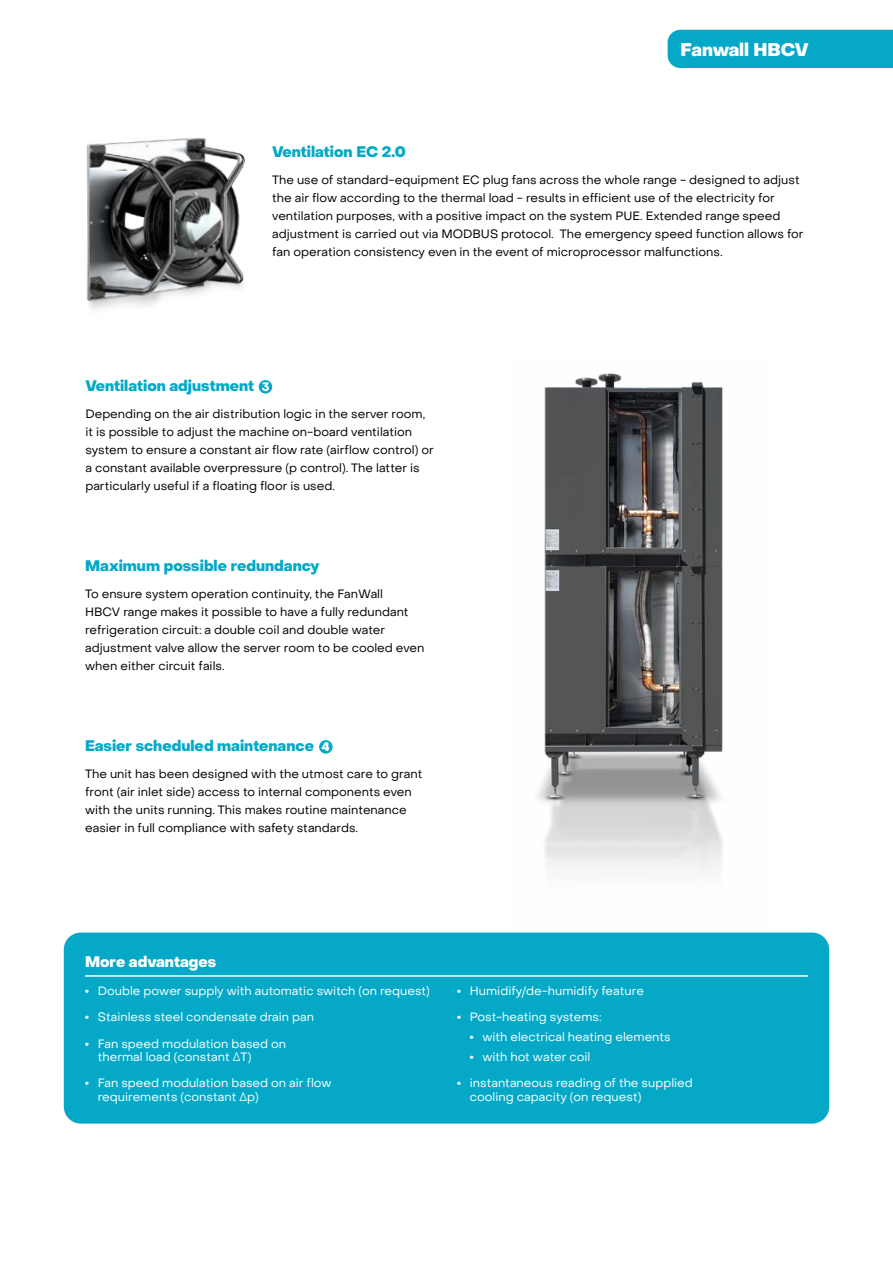
<style>
.page{position:relative;width:893px;height:1263px;background:#fff}
.page>*{position:absolute;margin:0;border:0;box-sizing:border-box;transform-origin:0 0}
.t1{font:800 18px "Object Sans";color:#fff}
.t2{font:800 15px "Object Sans";color:#05a9c7}
.t3{font:800 15px "Object Sans";color:#fff}
.t4{font:12px/18px "Object Sans";color:#000}
.t5{font:12px/13.5px "Object Sans";color:#fff}
.t6{font:800 12px "Object Sans";color:#fff}
.s1{font-weight:800}
.s2{font-family:"Barlow"}
</style>
<div class="page">
<div style="left:668px;top:30px;width:225px;height:38px;background:#05a9c7"></div>
<img style="left:537px;top:373px;width:186px;height:500px">
<div style="left:64px;top:932px;width:765px;height:191px;background:#05a9c7;border-radius:17px"></div>
<div style="left:319px;top:740px;width:14px;height:14px;background:#05a9c7;border-radius:50%"></div>
<img style="left:86px;top:138px;width:159px;height:171px">
<div style="left:259px;top:380px;width:13px;height:14px;background:#05a9c7;border-radius:50%"></div>
<hr style="left:85px;top:975px;width:723px;height:2px;background:#fff">
<h1 class="t1" style="left:680px;top:38px;width:130px">Fanwall HBCV</h1>
<p class="t2" style="left:272px;top:143px;width:135px">Ventilation EC 2.0</p>
<p class="t4" style="left:272px;top:171px;width:533px">The use of standard-equipment EC plug fans across the whole range - designed to adjust the air flow according to the thermal load - results in efficient use of the electricity for ventilation purposes, with a positive impact on the system PUE. Extended range speed adjustment is carried out via MODBUS protocol. The emergency speed function allows for fan operation consistency even in the event of microprocessor malfunctions.</p>
<p class="t2" style="left:85px;top:377px;width:170px">Ventilation adjustment</p>
<p class="t4" style="left:85px;top:405px;width:350px">Depending on the air distribution logic in the server room, it is possible to adjust the machine on-board ventilation system to ensure a constant air flow rate (airflow control) or a constant available overpressure (Δp control). The latter is particularly useful if a floating floor is used.</p>
<p class="t6" style="left:262px;top:379px;width:9px">3</p>
<p class="t2" style="left:85px;top:557px;width:236px">Maximum possible redundancy</p>
<p class="t4" style="left:85px;top:585px;width:341px">To ensure system operation continuity, the FanWall<br>HBCV range makes it possible to have a fully redundant refrigeration circuit: a double coil and double water adjustment valve allow the server room to be cooled even when either circuit fails.</p>
<p class="t2" style="left:85px;top:737px;width:230px">Easier scheduled maintenance</p>
<p class="t4" style="left:85px;top:765px;width:339px">The unit has been designed with the utmost care to grant front (air inlet side) access to internal components even with the units running. This makes routine maintenance easier in full compliance with safety standards.</p>
<p class="t6" style="left:322px;top:739px;width:9px">4</p>
<p class="t3" style="left:85px;top:953px;width:133px">More advantages</p>
<p class="t5" style="left:85px;top:984px;width:346px"><span class="s1">•</span> Double power supply with automatic switch (on request)</p>
<p class="t5" style="left:85px;top:1010px;width:231px"><span class="s1">•</span> Stainless steel condensate drain pan</p>
<p class="t5" style="left:98px;top:1037px;width:190px;text-indent:-13px"><span class="s1">•</span> Fan speed modulation based on thermal load (constant <span class="s2">Δ</span>T)</p>
<p class="t5" style="left:98px;top:1076px;width:235px;text-indent:-13px"><span class="s1">•</span> Fan speed modulation based on air flow requirements (constant <span class="s2">Δ</span>p)</p>
<p class="t5" style="left:457px;top:984px;width:188px"><span class="s1">•</span> Humidify/de-humidify feature</p>
<p class="t5" style="left:457px;top:1010px;width:146px"><span class="s1">•</span> Post-heating systems:</p>
<p class="t5" style="left:470px;top:1030px;width:202px"><span class="s1">•</span> with electrical heating elements</p>
<p class="t5" style="left:470px;top:1050px;width:122px"><span class="s1">•</span> with hot water coil</p>
<p class="t5" style="left:470px;top:1076px;width:224px;text-indent:-13px"><span class="s1">•</span> instantaneous reading of the supplied cooling capacity (on request)</p>
</div>
